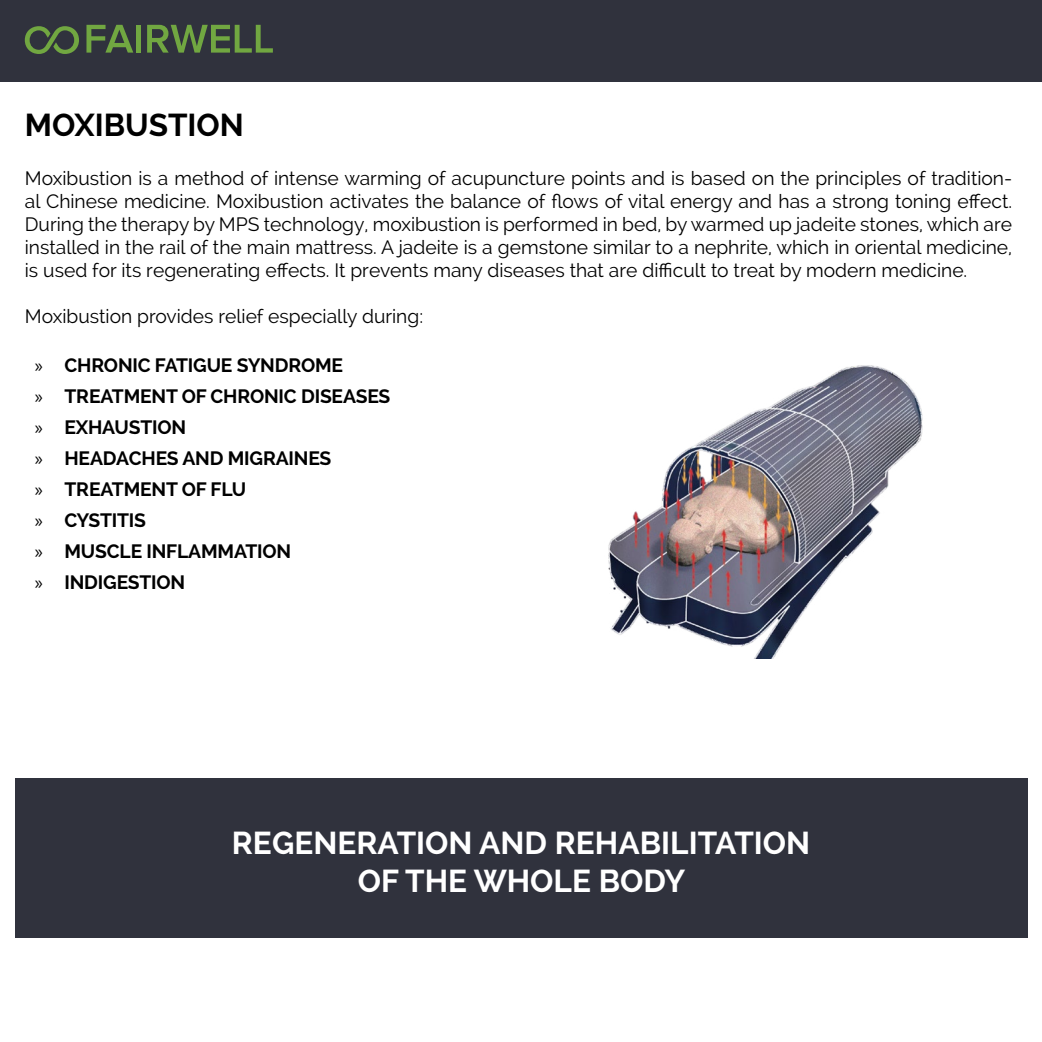
<style>
.page{position:relative;width:1042px;height:1042px;background:#fff}
.page>*{position:absolute;margin:0;border:0;box-sizing:border-box;transform-origin:0 0}
.t1{font:700 31.5px/37.8px "Raleway";color:#fff;text-align:center}
.t2{font:700 31.5px "Raleway";color:#000}
.t3{font:19.25px/23.1px "Raleway";color:#000;text-align:justify}
.t4{font:700 19.25px/31px "Raleway";letter-spacing:-.01em;color:#000}
.s1{font-family:"Myriad Pro";font-weight:400}
</style>
<div class="page">
<div style="left:0;top:0;width:1042px;height:82px;background:#30323d"></div>
<svg style="left:86px;top:25px;width:47px;height:28px"></svg>
<div style="left:136px;top:25px;width:5px;height:28px;background:#71a741"></div>
<svg style="left:147px;top:25px;width:126px;height:28px"></svg>
<svg style="left:25px;top:26px;width:54px;height:28px"></svg>
<img style="left:608px;top:365px;width:315px;height:294px">
<div style="left:15px;top:778px;width:1012px;height:160px;background:#30323d"></div>
<h1 class="t2" style="left:25px;top:107px;width:221px">MOXIBUSTION</h1>
<p class="t3" style="left:25px;top:166px;width:989px">Moxibustion is a method of intense warming of acupuncture points and is based on the principles of tradition&shy;al Chinese medicine. Moxibustion activates the balance of flows of vital energy and has a strong toning effect.<br>During the therapy by MPS technology, moxibustion is performed in bed, by warmed up jadeite stones, which are installed in the rail of the main mattress. A jadeite is a gemstone similar to a nephrite, which in oriental medicine, is used for its regenerating effects. It prevents many diseases that are difficult to treat by modern medicine.</p>
<p class="t3" style="left:25px;top:305px;width:400px">Moxibustion provides relief especially during:</p>
<p class="t4" style="left:35px;top:350px;width:357px"><span class="s1">»</span> CHRONIC FATIGUE SYNDROME<br><span class="s1">»</span> TREATMENT OF CHRONIC DISEASES <span class="s1">»</span> EXHAUSTION<br><span class="s1">»</span> HEADACHES AND MIGRAINES<br><span class="s1">»</span> TREATMENT OF FLU<br><span class="s1">»</span> CYSTITIS<br><span class="s1">»</span> MUSCLE INFLAMMATION<br><span class="s1">»</span> INDIGESTION</p>
<h1 class="t1" style="left:232px;top:824px;width:580px">REGENERATION AND REHABILITATION<br>OF THE WHOLE BODY</h1>
</div>
